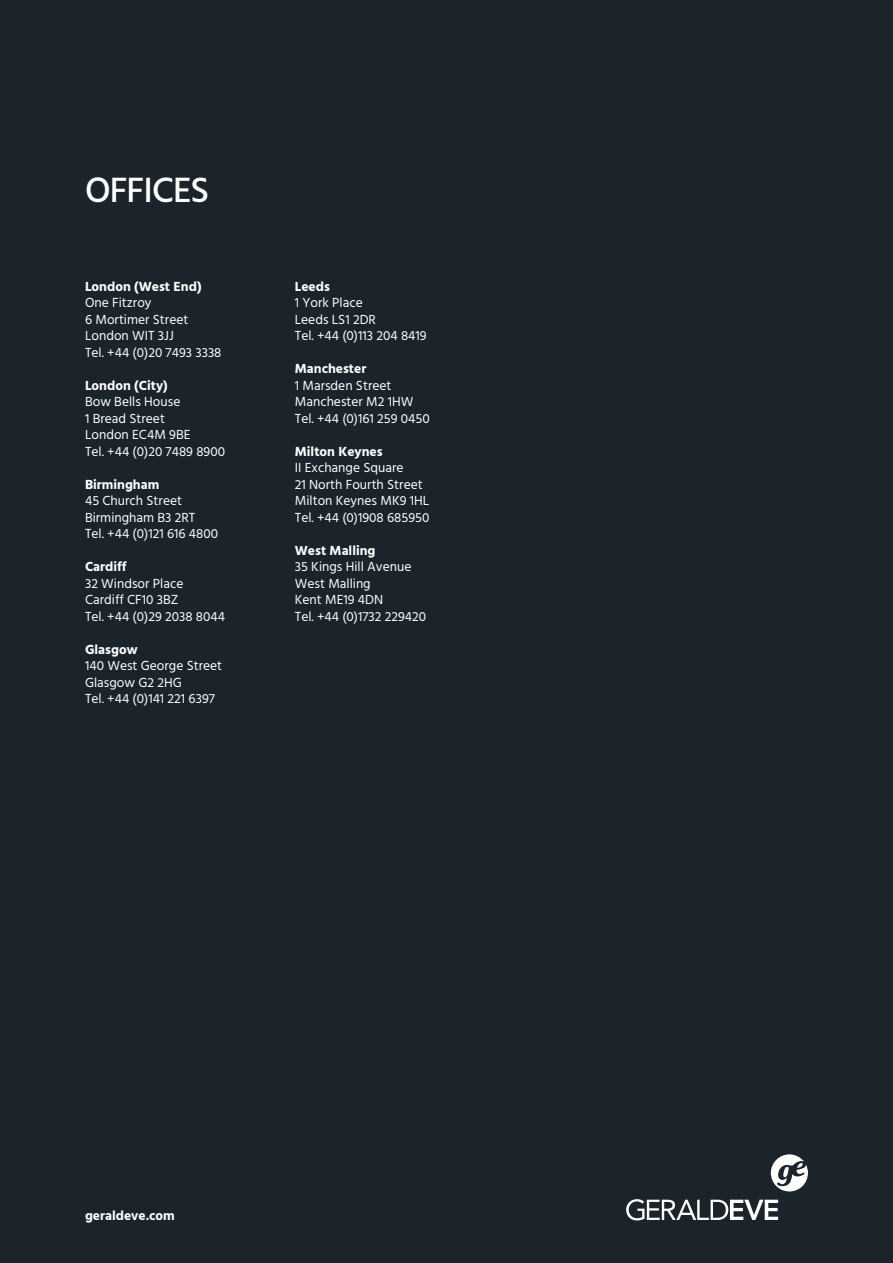
<style>
.page{position:relative;width:893px;height:1263px;background:#1b242b}
.page>*{position:absolute;margin:0;border:0;box-sizing:border-box;transform-origin:0 0}
.Heading{font:500 36px "Hind";letter-spacing:-.025em;color:#fff}
.t1{font:13.5px/16.5px "Hind";color:#fff}
.t2{font:700 13.5px "Hind";color:#fff}
</style>
<div class="page">
<svg style="left:771px;top:1154px;width:37px;height:37px"></svg>
<svg style="left:626px;top:1199px;width:152px;height:21px"></svg>
<p class="Heading" style="left:85px;top:165px;width:126px">OFFICES</p>
<p class="t2" style="left:85px;top:278px;width:118px">London (West End)</p>
<p class="t1" style="left:85px;top:295px;width:68px">One Fitzroy</p>
<p class="t1" style="left:85px;top:312px;width:105px">6 Mortimer Street</p>
<p class="t1" style="left:85px;top:328px;width:138px">London WIT 3JJ<br>Tel. +44 (0)20 7493 3338</p>
<p class="t2" style="left:85px;top:377px;width:84px">London (City)</p>
<p class="t1" style="left:85px;top:394px;width:97px">Bow Bells House</p>
<p class="t1" style="left:85px;top:411px;width:81px">1 Bread Street</p>
<p class="t1" style="left:85px;top:427px;width:142px">London EC4M 9BE<br>Tel. +44 (0)20 7489 8900</p>
<p class="t2" style="left:85px;top:476px;width:76px">Birmingham</p>
<p class="t1" style="left:85px;top:493px;width:135px">45 Church Street<br>Birmingham B3 2RT<br>Tel. +44 (0)121 616 4800</p>
<p class="t2" style="left:85px;top:558px;width:43px">Cardiff</p>
<p class="t1" style="left:85px;top:576px;width:142px">32 Windsor Place<br>Cardiff CF10 3BZ<br>Tel. +44 (0)29 2038 8044</p>
<p class="t2" style="left:85px;top:641px;width:54px">Glasgow</p>
<p class="t1" style="left:85px;top:658px;width:139px">140 West George Street<br>Glasgow G2 2HG<br>Tel. +44 (0)141 221 6397</p>
<p class="t2" style="left:295px;top:278px;width:37px">Leeds</p>
<p class="t1" style="left:295px;top:295px;width:133px">1 York Place<br>Leeds LS1 2DR<br>Tel. +44 (0)113 204 8419</p>
<p class="t2" style="left:295px;top:360px;width:73px">Manchester</p>
<p class="t1" style="left:295px;top:378px;width:136px">1 Marsden Street<br>Manchester M2 1HW<br>Tel. +44 (0)161 259 0450</p>
<p class="t2" style="left:295px;top:443px;width:89px">Milton Keynes</p>
<p class="t1" style="left:295px;top:460px;width:110px">II Exchange Square</p>
<p class="t1" style="left:295px;top:477px;width:129px">21 North Fourth Street</p>
<p class="t1" style="left:295px;top:493px;width:136px">Milton Keynes MK9 1HL<br>Tel. +44 (0)1908 685950</p>
<p class="t2" style="left:295px;top:542px;width:82px">West Malling</p>
<p class="t1" style="left:295px;top:559px;width:133px">35 Kings Hill Avenue<br>West Malling<br>Kent ME19 4DN<br>Tel. +44 (0)1732 229420</p>
<p class="t2" style="left:85px;top:1208px;width:91px">geraldeve.com</p>
</div>
